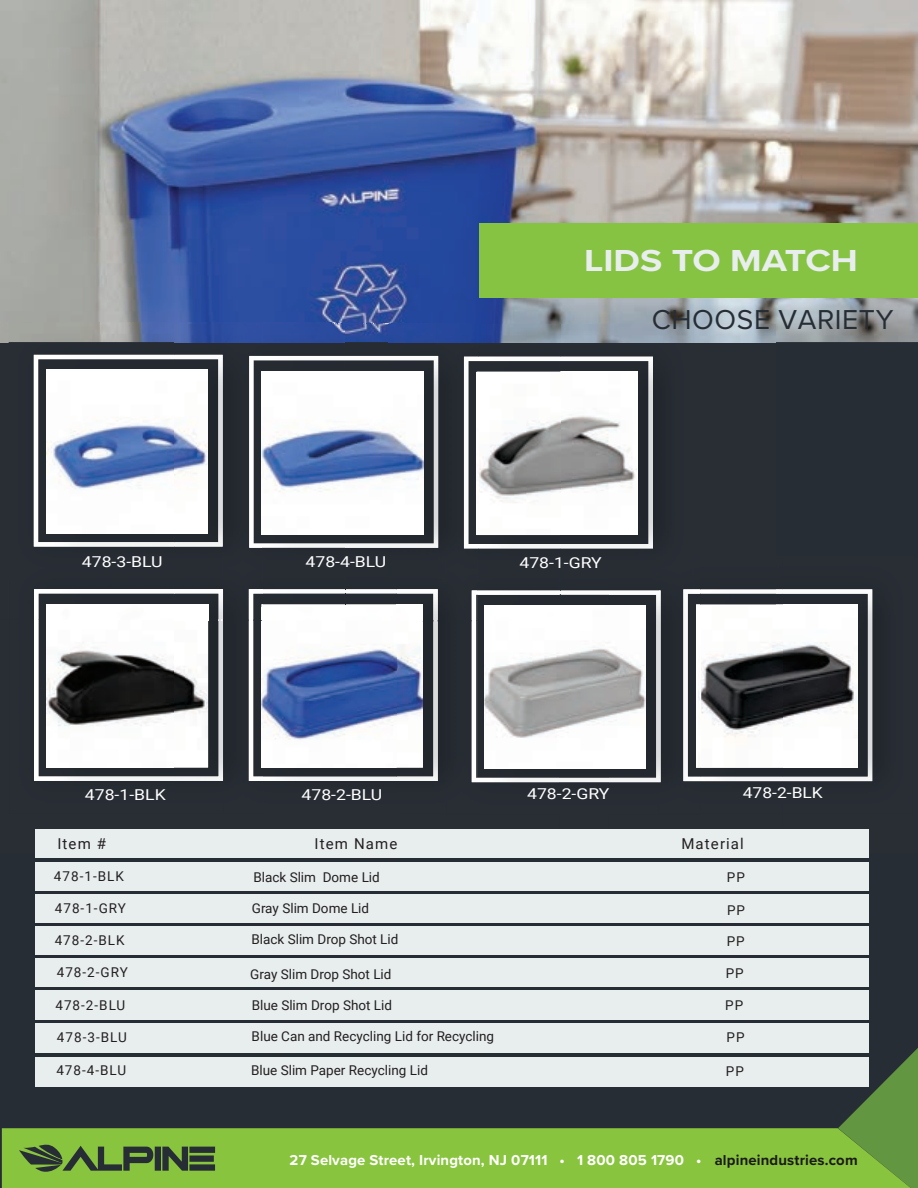
<style>
.page{position:relative;width:918px;height:1188px;background:#272d34}
.page>*{position:absolute;margin:0;border:0;box-sizing:border-box;transform-origin:0 0}
.t1{font:700 31.5px "Proxima Nova";color:#e8eeee;scale:1.17 1}
.t2{font:28.35px "Proxima Nova";letter-spacing:.02em;color:#272d34}
.t3{font:15px "Roboto";color:#fff;scale:1.17 1}
.t4{font:15px "Roboto";letter-spacing:.075em;color:#231f20}
.t5{font:15px "Roboto";color:#fff;scale:1.16 1}
.t6{font:700 14.85px "Proxima Nova";letter-spacing:.01em;color:#fff}
.t7{font:13.5px "Roboto";color:#231f20}
.s1{color:#1a1a18}
</style>
<div class="page">
<img style="left:0;top:0;width:918px;height:342px">
<img style="left:560px;top:324px;width:215px;height:225px">
<img style="left:560px;top:357px;width:93px;height:191px">
<img style="left:560px;top:373px;width:76px;height:161px">
<img style="left:783px;top:589px;width:89px;height:192px">
<img style="left:783px;top:607px;width:74px;height:160px">
<img style="left:248px;top:621px;width:1px;height:160px">
<img style="left:683px;top:589px;width:100px;height:193px">
<img style="left:701px;top:594px;width:74px;height:10px">
<img style="left:696px;top:604px;width:87px;height:164px">
<img style="left:471px;top:782px;width:190px;height:1px">
<img style="left:9px;top:322px;width:469px;height:2px">
<img style="left:0;top:323px;width:9px;height:20px">
<img style="left:9px;top:342px;width:165px;height:205px">
<img style="left:9px;top:323px;width:215px;height:19px">
<img style="left:34px;top:355px;width:140px;height:192px">
<img style="left:46px;top:370px;width:128px;height:163px">
<img style="left:224px;top:323px;width:121px;height:1px">
<img style="left:478px;top:324px;width:82px;height:225px">
<img style="left:478px;top:357px;width:82px;height:191px">
<img style="left:478px;top:372px;width:82px;height:163px">
<img style="left:174px;top:324px;width:50px;height:223px">
<svg style="left:34px;top:589px;width:189px;height:192px"></svg>
<img style="left:345px;top:324px;width:133px;height:225px">
<div style="left:389px;top:324px;width:89px;height:18px;background:#26489b"></div>
<img style="left:263px;top:324px;width:82px;height:32px">
<svg style="left:249px;top:589px;width:412px;height:193px"></svg>
<img style="left:224px;top:324px;width:39px;height:32px">
<img style="left:249px;top:356px;width:189px;height:192px">
<img style="left:262px;top:372px;width:161px;height:162px">
<div style="left:35px;top:829px;width:834px;height:29px;background:#e8eeee"></div>
<div style="left:35px;top:862px;width:834px;height:29px;background:#e8eeee"></div>
<div style="left:35px;top:894px;width:834px;height:29px;background:#e8eeee"></div>
<div style="left:35px;top:926px;width:834px;height:29px;background:#e8eeee"></div>
<div style="left:35px;top:958px;width:834px;height:29px;background:#e8eeee"></div>
<div style="left:35px;top:990px;width:834px;height:30px;background:#e8eeee"></div>
<div style="left:35px;top:1023px;width:834px;height:30px;background:#e8eeee"></div>
<div style="left:35px;top:1057px;width:834px;height:30px;background:#e8eeee"></div>
<div style="left:480px;top:224px;width:438px;height:74px;background:#87c343"></div>
<svg style="left:838px;top:1048px;width:80px;height:140px"></svg>
<div style="left:2px;top:1128px;width:909px;height:60px;background:#89c43f"></div>
<svg style="left:19px;top:1143px;width:196px;height:30px"></svg>
<h1 class="t1" style="left:584px;top:237px;width:236px">LIDS TO MATCH</h1>
<h2 class="t2" style="left:652px;top:299px;width:243px">CHOOSE VARIETY</h2>
<p class="t3" style="left:82px;top:551px;width:70px">478-3-BLU</p>
<p class="t3" style="left:306px;top:551px;width:70px">478-4-BLU</p>
<p class="t3" style="left:519px;top:552px;width:72px">478-1-GRY</p>
<p class="t3" style="left:85px;top:785px;width:71px">478-1-BLK</p>
<p class="t3" style="left:302px;top:784px;width:70px">478-2-BLU</p>
<p class="t3" style="left:527px;top:783px;width:72px">478-2-GRY</p>
<p class="t5" style="left:743px;top:782px;width:70px">478-2-BLK</p>
<p class="t4" style="left:57px;top:833px;width:50px">Item #</p>
<p class="t4" style="left:315px;top:834px;width:84px">Item Name</p>
<p class="t4" style="left:681px;top:834px;width:64px">Material</p>
<p class="t7" style="left:54px;top:867px;width:72px">478-1-BLK</p>
<p class="t7" style="left:253px;top:867px;width:128px">Black Slim Dome Lid</p>
<p class="t7" style="left:727px;top:868px;width:20px">PP</p>
<p class="t7" style="left:55px;top:899px;width:73px">478-1-GRY</p>
<p class="t7" style="left:252px;top:899px;width:119px">Gray Slim Dome Lid</p>
<p class="t7" style="left:727px;top:901px;width:20px">PP</p>
<p class="t7" style="left:55px;top:931px;width:72px">478-2-BLK</p>
<p class="t7" style="left:251px;top:930px;width:148px">Black Slim Drop Shot Lid</p>
<p class="t7" style="left:727px;top:932px;width:20px">PP</p>
<p class="t7" style="left:57px;top:963px;width:73px">478-2-GRY</p>
<p class="t7" style="left:250px;top:965px;width:143px">Gray Slim Drop Shot Lid</p>
<p class="t7" style="left:726px;top:964px;width:20px">PP</p>
<p class="t7" style="left:252px;top:996px;width:142px">Blue Slim Drop Shot Lid</p>
<p class="t7" style="left:55px;top:996px;width:71px">478-2-BLU</p>
<p class="t7" style="left:725px;top:996px;width:20px">PP</p>
<p class="t7" style="left:57px;top:1028px;width:71px">478-3-BLU</p>
<p class="t7" style="left:252px;top:1027px;width:244px">Blue Can and Recycling Lid for Recycling</p>
<p class="t7" style="left:727px;top:1028px;width:20px">PP</p>
<p class="t7" style="left:56px;top:1060px;width:71px">478-4-BLU</p>
<p class="t7" style="left:251px;top:1061px;width:178px">Blue Slim Paper Recycling Lid</p>
<p class="t7" style="left:726px;top:1062px;width:20px">PP</p>
<p class="t6" style="left:290px;top:1149px;width:570px">27 Selvage Street, Irvington, NJ 07111 • 1 800 805 1790 • <span class="s1">alpineindustries.com</span></p>
</div>
